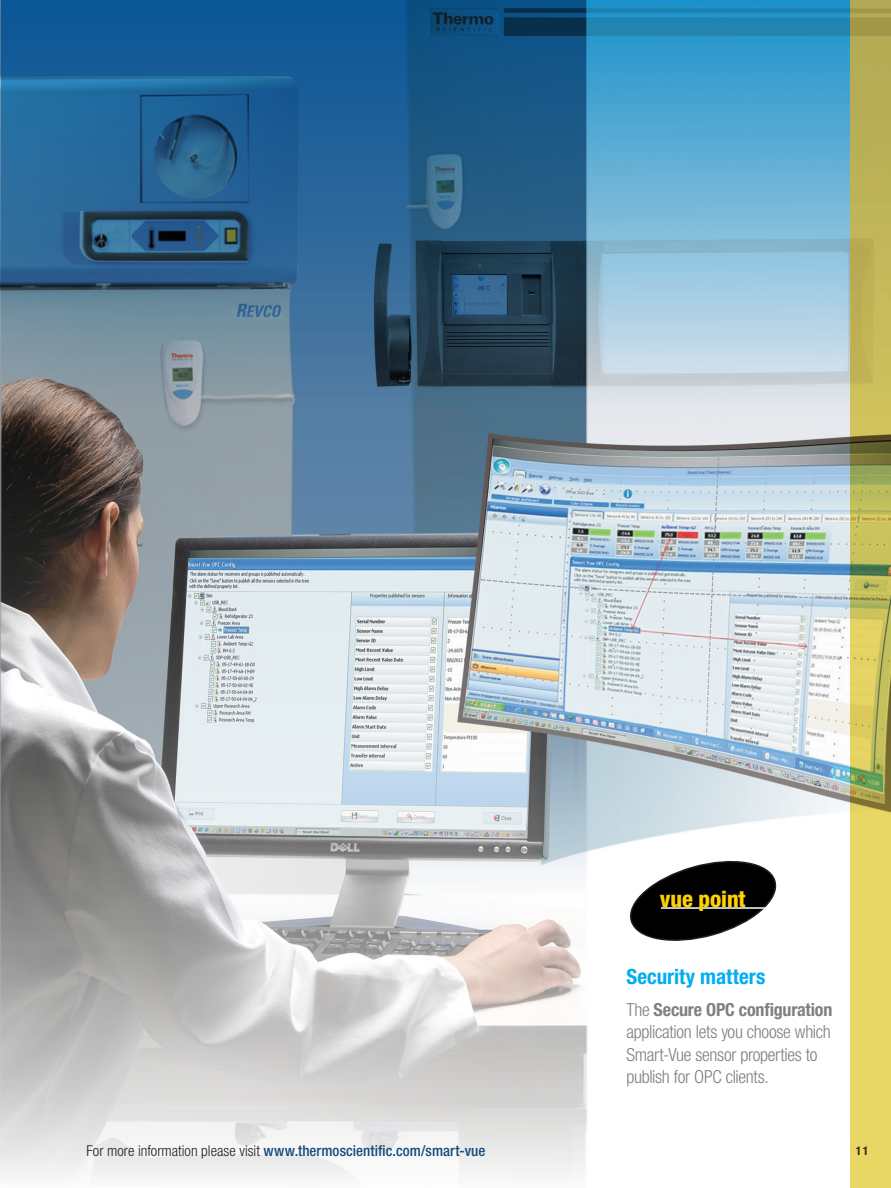
<style>
.page{position:relative;width:891px;height:1188px;background:#fff}
.page>*{position:absolute;margin:0;border:0;box-sizing:border-box;transform-origin:0 0}
.Body_copy{font:800 condensed 22.5px "Helvetica Neue LT Std";letter-spacing:-.005em;color:#fed105}
.t1{font:700 condensed 21px "Helvetica Neue LT Std";color:#00aeef}
.t2{font:300 condensed 18px/22.5px "Helvetica Neue LT Std";letter-spacing:-.02em;color:#808083}
.Headline_level_3{font:500 condensed 15px "Helvetica Neue LT Std";letter-spacing:.005em;color:#144a7c}
.t3{font:700 condensed 12px "Helvetica Neue LT Std";color:#231f20}
.s1{font-weight:300;color:#231f20}
.s2{font-weight:700}
</style>
<div class="page">
<img style="left:1px;top:0;width:850px;height:1187px">
<svg style="left:851px;top:0;width:40px;height:1188px"></svg>
<svg style="left:626px;top:856px;width:154px;height:90px"></svg>
<hr style="left:661px;top:907px;width:146px;height:2px;background:#fff">
<svg style="left:1px;top:0;width:849px;height:406px"></svg>
<p class="Headline_level_3" style="left:86px;top:1142px;width:401px"><span class="s1">For more information please visit</span> www.thermoscientific.com/smart-vue</p>
<p class="Body_copy" style="left:660px;top:885px;width:87px">vue point</p>
<p class="t1" style="left:626px;top:964px;width:141px">Security matters</p>
<p class="t2" style="left:626px;top:998px;width:207px">The <span class="s2">Secure OPC configuration </span>application lets you choose which<br>Smart-Vue sensor properties to publish for OPC clients.</p>
<p class="t3" style="left:856px;top:1143px;width:14px">11</p>
</div>
